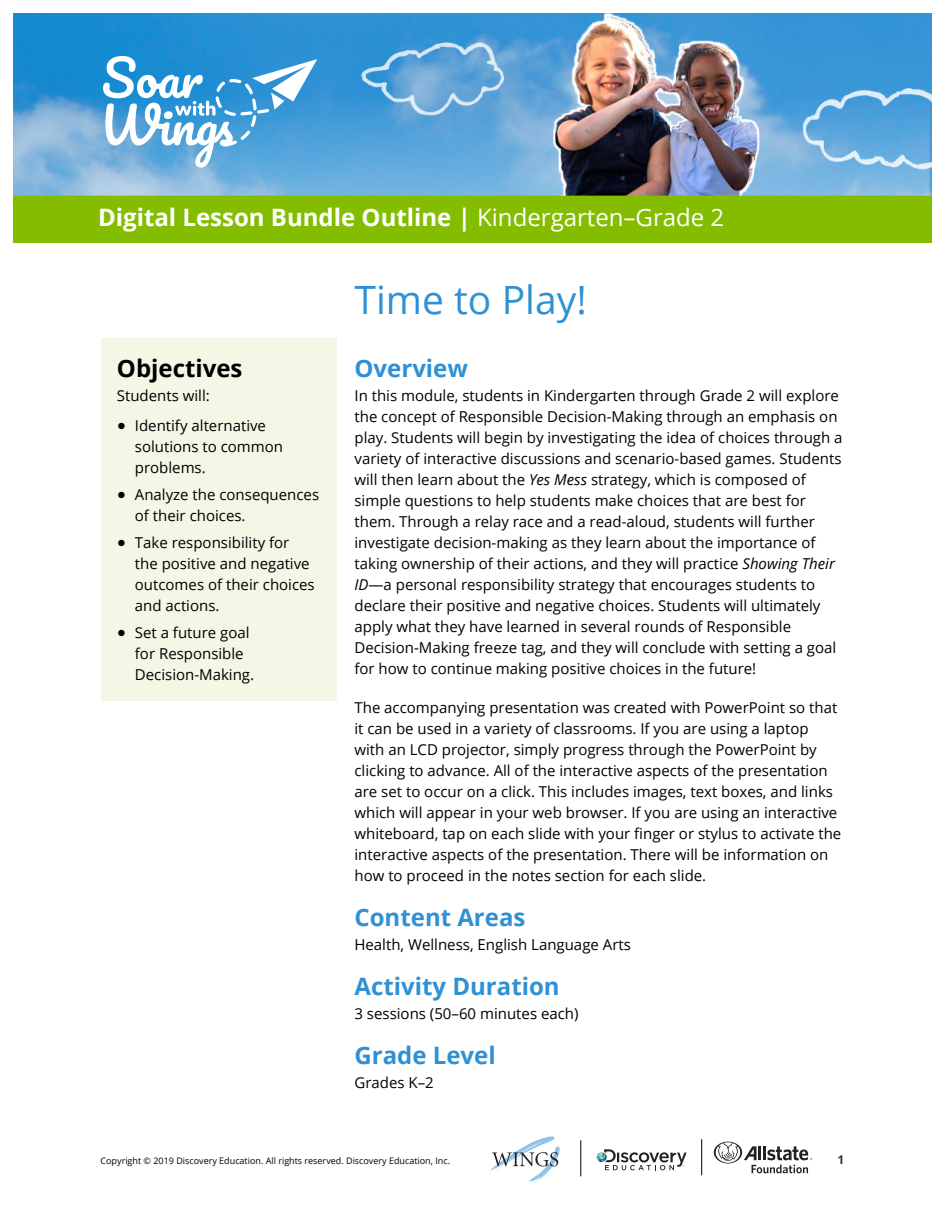
<style>
.page{position:relative;width:945px;height:1215px;background:#fff}
.page>*{position:absolute;margin:0;border:0;box-sizing:border-box;transform-origin:0 0}
.Body{font:39px "Open Sans";color:#2f91d4}
.t1{font:700 24px "Open Sans";color:#fff}
.Subhead_1{font:700 24px "Open Sans";color:#2f91d4}
.Subhead_objectives{font:700 24px "Open Sans";color:#000}
.Body-2{font:15px/21px "Open Sans";color:#000}
.Body_last_line{font:15px "Open Sans";color:#000}
.t2{font:700 12px "Open Sans";color:#343333}
.t3{font:9px "Open Sans";color:#000}
.s1{font-weight:400}
.s2{font-family:"Helvetica Neue";font-weight:300}
.s3{font-style:italic}
</style>
<div class="page">
<img style="left:14px;top:14px;width:918px;height:229px">
<svg style="left:103px;top:56px;width:214px;height:112px"></svg>
<hr style="left:581px;top:1140px;width:1px;height:36px;background:#000">
<svg style="left:491px;top:1136px;width:67px;height:46px"></svg>
<hr style="left:701px;top:1139px;width:1px;height:36px;background:#000">
<svg style="left:597px;top:1149px;width:90px;height:21px"></svg>
<svg style="left:714px;top:1142px;width:98px;height:31px"></svg>
<div style="left:101px;top:338px;width:236px;height:363px;background:#f3f8e6"></div>
<p class="t1" style="left:98px;top:201px;width:628px">Digital Lesson Bundle Outline | <span class="s1">Kindergarten–Grade 2</span></p>
<p class="Subhead_objectives" style="left:117px;top:352px;width:127px">Objectives</p>
<p class="Body_last_line" style="left:117px;top:386px;width:94px">Students will:</p>
<p class="Body-2" style="left:135px;top:415px;width:150px;text-indent:-18px"><span class="s2">●</span> Identify alternative solutions to common problems.</p>
<p class="Body-2" style="left:135px;top:484px;width:186px;text-indent:-18px"><span class="s2">●</span> Analyze the consequences of their choices.</p>
<p class="Body-2" style="left:135px;top:532px;width:181px;text-indent:-18px"><span class="s2">●</span> Take responsibility for the positive and negative outcomes of their choices and actions.</p>
<p class="Body-2" style="left:135px;top:622px;width:121px;text-indent:-18px"><span class="s2">●</span> Set a future goal for Responsible<br>Decision-Making.</p>
<p class="Body" style="left:354px;top:273px;width:234px">Time to Play!</p>
<p class="Subhead_1" style="left:354px;top:352px;width:115px">Overview</p>
<p class="Body-2" style="left:354px;top:385px;width:490px">In this module, students in Kindergarten through Grade 2 will explore the concept of Responsible Decision-Making through an emphasis on play. Students will begin by investigating the idea of choices through a variety of interactive discussions and scenario-based games. Students will then learn about the <span class="s3">Yes Mess</span> strategy, which is composed of simple questions to help students make choices that are best for them. Through a relay race and a read-aloud, students will further investigate decision-making as they learn about the importance of taking ownership of their actions, and they will practice <span class="s3">Showing Their ID</span>—a personal responsibility strategy that encourages students to declare their positive and negative choices. Students will ultimately apply what they have learned in several rounds of Responsible Decision-Making freeze tag, and they will conclude with setting a goal for how to continue making positive choices in the future!</p>
<p class="Body-2" style="left:354px;top:697px;width:488px">The accompanying presentation was created with PowerPoint so that it can be used in a variety of classrooms. If you are using a laptop with an LCD projector, simply progress through the PowerPoint by clicking to advance. All of the interactive aspects of the presentation are set to occur on a click. This includes images, text boxes, and links which will appear in your web browser. If you are using an interactive whiteboard, tap on each slide with your finger or stylus to activate the interactive aspects of the presentation. There will be information on how to proceed in the notes section for each slide.</p>
<p class="Subhead_1" style="left:354px;top:901px;width:173px">Content Areas</p>
<p class="Body-2" style="left:354px;top:934px;width:278px">Health, Wellness, English Language Arts</p>
<p class="Subhead_1" style="left:354px;top:970px;width:207px">Activity Duration</p>
<p class="Body-2" style="left:354px;top:1003px;width:226px">3 sessions (50–60 minutes each)</p>
<p class="Subhead_1" style="left:354px;top:1039px;width:143px">Grade Level</p>
<p class="Body-2" style="left:354px;top:1072px;width:81px">Grades K–2</p>
<p class="t3" style="left:100px;top:1154px;width:351px">Copyright © 2019 Discovery Education. All rights reserved. Discovery Education, Inc.</p>
<p class="t2" style="left:838px;top:1151px;width:8px">1</p>
</div>
